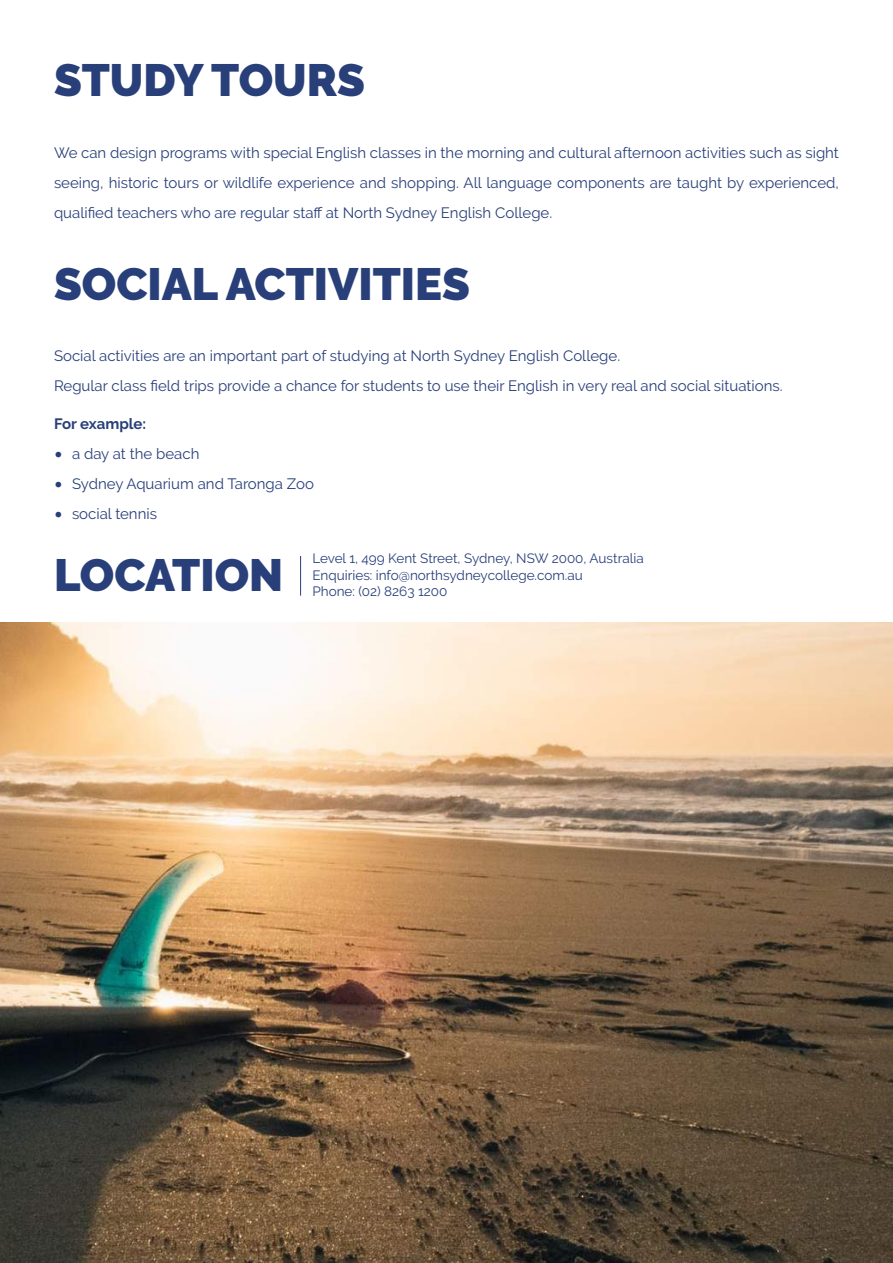
<style>
.page{position:relative;width:893px;height:1263px;background:#fff}
.page>*{position:absolute;margin:0;border:0;box-sizing:border-box;transform-origin:0 0}
.t1{font:900 45.15px "Raleway";color:#283f7a}
.t2{font:15px/30px "Raleway";color:#283f7a;text-align:justify}
.t3{font:700 15px "Raleway";color:#283f7a}
.t4{font:13.5px/16.5px "Raleway";color:#283f7a}
.s1{font-family:"Lato"}
</style>
<div class="page">
<img style="left:0;top:623px;width:893px;height:640px">
<hr style="left:300px;top:556px;width:1px;height:40px;background:#283f7a">
<h1 class="t1" style="left:54px;top:54px;width:312px">STUDY TOURS</h1>
<p class="t2" style="left:54px;top:138px;width:786px">We can design programs with special English classes in the morning and cultural afternoon activities such as sight seeing, historic tours or wildlife experience and shopping. All language components are taught by experienced, qualified teachers who are regular staff at North Sydney English College.</p>
<h1 class="t1" style="left:54px;top:258px;width:417px">SOCIAL ACTIVITIES</h1>
<p class="t2" style="left:54px;top:341px;width:730px">Social activities are an important part of studying at North Sydney English College.<br>Regular class field trips provide a chance for students to use their English in very real and social situations.</p>
<p class="t3" style="left:54px;top:415px;width:94px">For example:</p>
<p class="t2" style="left:54px;top:438px;width:147px"><span class="s1">•</span> a day at the beach</p>
<p class="t2" style="left:54px;top:468px;width:261px"><span class="s1">•</span> Sydney Aquarium and Taronga Zoo</p>
<p class="t2" style="left:54px;top:498px;width:105px"><span class="s1">•</span> social tennis</p>
<p class="t4" style="left:312px;top:550px;width:333px">Level 1, 499 Kent Street, Sydney, NSW 2000, Australia<br>Enquiries: info@northsydneycollege.com.au<br>Phone: (02) 8263 1200</p>
<h1 class="t1" style="left:54px;top:549px;width:231px">LOCATION</h1>
</div>
